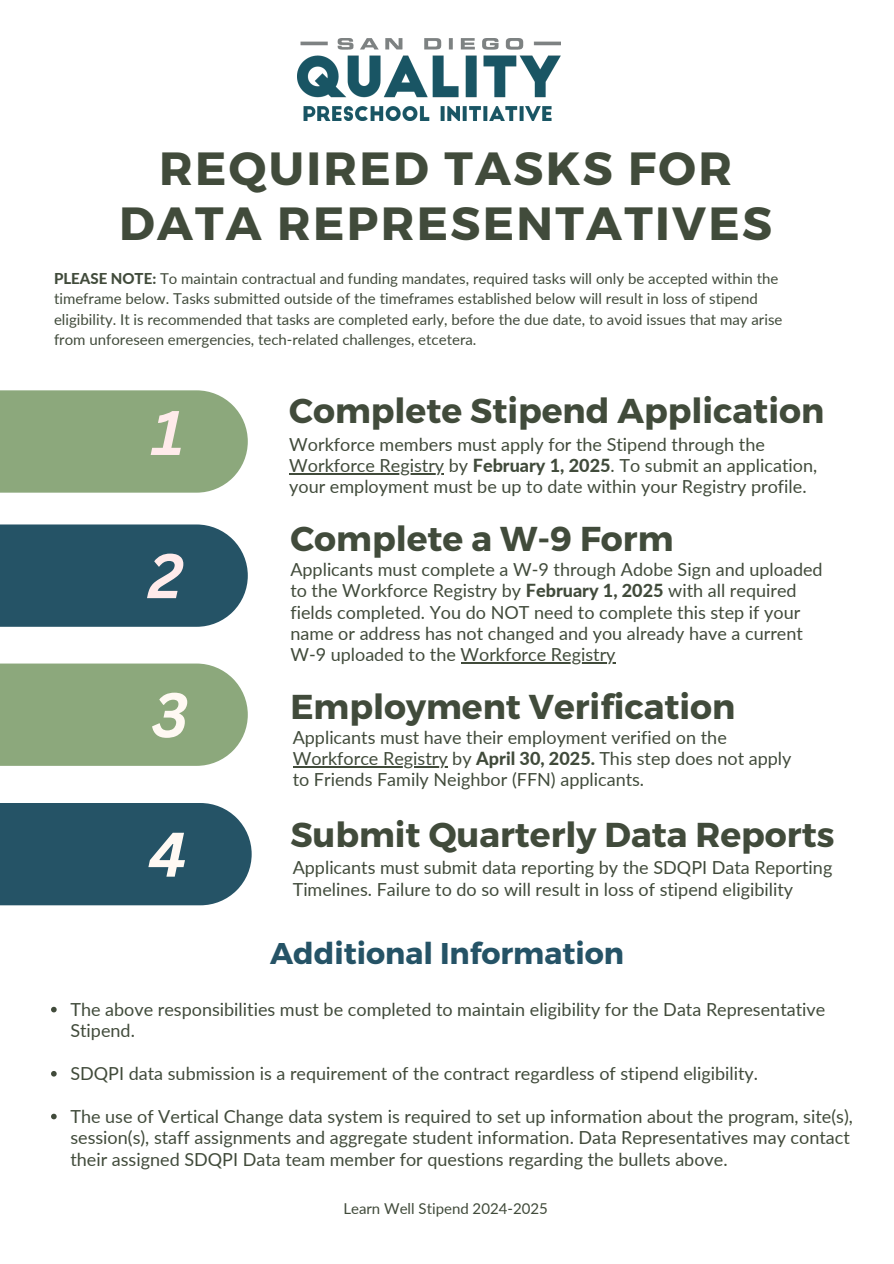
<style>
.page{position:relative;width:894px;height:1264px;background:#fff}
.page>*{position:absolute;margin:0;border:0;box-sizing:border-box;transform-origin:0 0}
.t1{font:italic 700 61.5px "Canva Sans";color:#ffebeb}
.t2{font:italic 700 61.5px "Canva Sans";color:#fff9f3}
.t3{font:700 46.5px/55.2px "Montserrat";letter-spacing:.05em;color:#414b3b;text-align:center}
.t4{font:700 34.5px "Montserrat";color:#414b3b}
.t5{font:700 30px "Montserrat";color:#255366}
.t6{font:18px/21.3px "Lato";color:#414b3b}
.t7{font:15px/20.2px "Lato";color:#414b3b}
.s1{font-weight:800}
</style>
<div class="page">
<div style="left:0;top:390px;width:247px;height:102px;background:#8ca87c"></div>
<div style="left:0;top:524px;width:248px;height:102px;background:#255366"></div>
<div style="left:0;top:663px;width:247px;height:102px;background:#8ca87c"></div>
<img style="left:298px;top:39px;width:262px;height:82px">
<hr style="left:289px;top:473px;width:155px;height:1px;background:#414b3b">
<hr style="left:460px;top:662px;width:155px;height:1px;background:#414b3b">
<hr style="left:292px;top:766px;width:155px;height:1px;background:#414b3b">
<svg style="left:51px;top:1006px;width:6px;height:6px"></svg>
<svg style="left:51px;top:1071px;width:6px;height:5px"></svg>
<svg style="left:51px;top:1113px;width:6px;height:6px"></svg>
<div style="left:0;top:803px;width:251px;height:102px;background:#255366"></div>
<h2 class="t3" style="left:119px;top:139px;width:654px">REQUIRED TASKS FOR<br>DATA REPRESENTATIVES</h2>
<p class="t7" style="left:54px;top:268px;width:729px"><span class="s1">PLEASE NOTE:</span> To maintain contractual and funding mandates, required tasks will only be accepted within the timeframe below. Tasks submitted outside of the timeframes established below will result in loss of stipend eligibility. It is recommended that tasks are completed early, before the due date, to avoid issues that may arise from unforeseen emergencies, tech-related challenges, etcetera.</p>
<h1 class="t1" style="left:152px;top:389px;width:34px">1</h1>
<p class="t1" style="left:148px;top:532px;width:36px">2</p>
<h2 class="t4" style="left:289px;top:388px;width:536px">Complete Stipend Application</h2>
<p class="t6" style="left:289px;top:433px;width:477px">Workforce members must apply for the Stipend through the</p>
<h4 class="t6" style="left:289px;top:454px;width:529px">Workforce Registry by <span class="s1">February 1, 2025</span>. To submit an application, your employment must be up to date within your Registry profile.</h4>
<h2 class="t4" style="left:290px;top:516px;width:384px">Complete a W-9 Form</h2>
<p class="t6" style="left:290px;top:558px;width:533px">Applicants must complete a W-9 through Adobe Sign and uploaded to the Workforce Registry by <span class="s1">February 1, 2025</span> with all required fields completed. You do NOT need to complete this step if your name or address has not changed and you already have a current W-9 uploaded to the Workforce Registry</p>
<p class="t2" style="left:152px;top:671px;width:38px">3</p>
<h2 class="t4" style="left:290px;top:684px;width:446px">Employment Verification</h2>
<h4 class="t6" style="left:292px;top:726px;width:435px">Applicants must have their employment verified on the</h4>
<p class="t6" style="left:292px;top:747px;width:500px">Workforce Registry by <span class="s1">April 30, 2025.</span> This step does not apply to Friends Family Neighbor (FFN) applicants.</p>
<h1 class="t2" style="left:148px;top:811px;width:40px">4</h1>
<h3 class="t4" style="left:290px;top:811px;width:545px">Submit Quarterly Data Reports</h3>
<p class="t6" style="left:292px;top:856px;width:541px">Applicants must submit data reporting by the SDQPI Data Reporting<br>Timelines. Failure to do so will result in loss of stipend eligibility</p>
<h4 class="t5" style="left:270px;top:933px;width:355px">Additional Information</h4>
<h3 class="t6" style="left:70px;top:998px;width:756px">The above responsibilities must be completed to maintain eligibility for the Data Representative<br>Stipend.</h3>
<p class="t6" style="left:70px;top:1062px;width:689px">SDQPI data submission is a requirement of the contract regardless of stipend eligibility.</p>
<p class="t6" style="left:70px;top:1105px;width:783px">The use of Vertical Change data system is required to set up information about the program, site(s), session(s), staff assignments and aggregate student information. Data Representatives may contact their assigned SDQPI Data team member for questions regarding the bullets above.</p>
<p class="t7" style="left:343px;top:1197px;width:206px">Learn Well Stipend 2024-2025</p>
</div>
